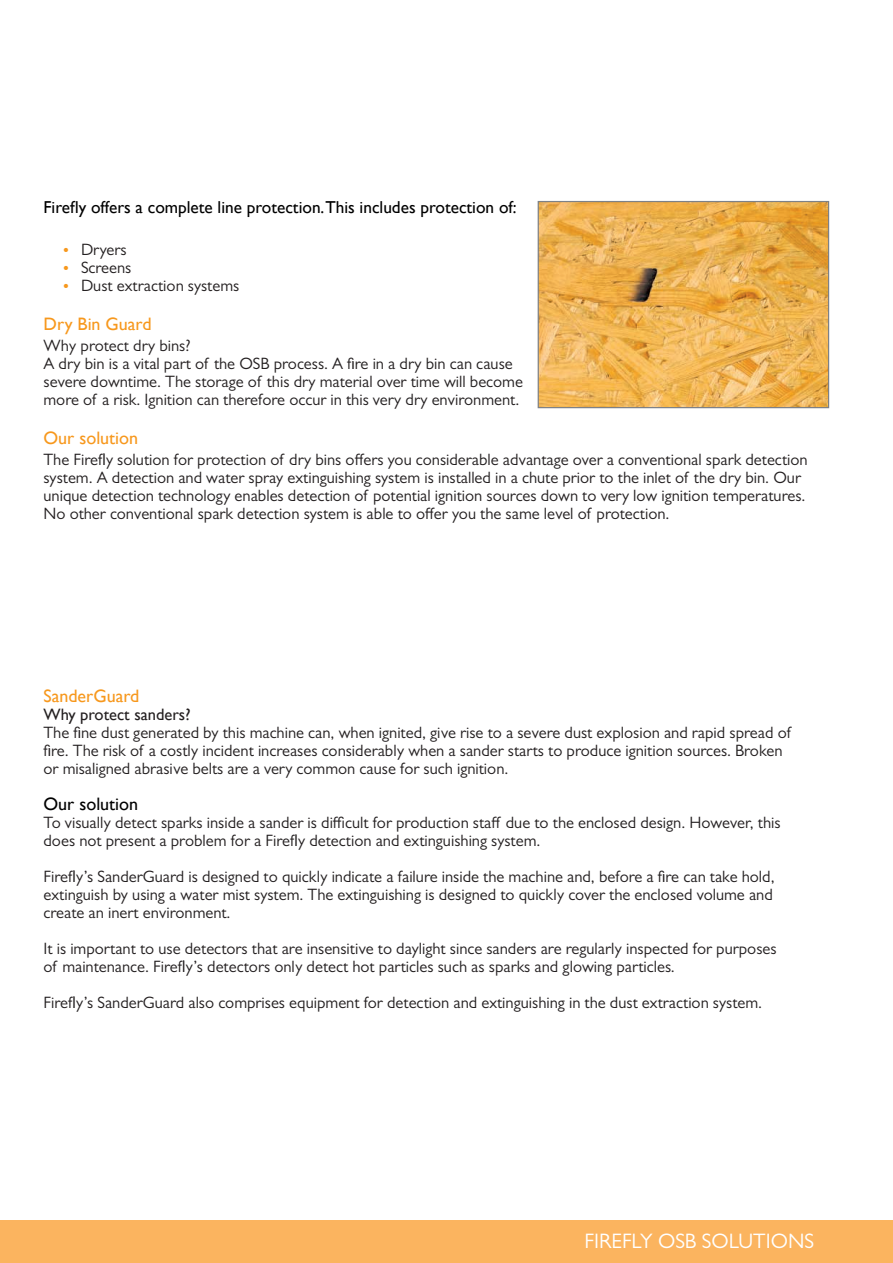
<style>
.page{position:relative;width:893px;height:1263px;background:#fff}
.page>*{position:absolute;margin:0;border:0;box-sizing:border-box;transform-origin:0 0}
.t1{font:21px "Gill Sans MT Pro";color:#fff}
.t2{font:18px "Gill Sans";color:#f7981d}
.t3{font:18px "Gill Sans";color:#000}
.t4{font:17.25px "Gill Sans";color:#000}
.t5{font:16.5px/18px "Gill Sans MT Pro";color:#231f20}
.t6{font:16.5px "Gill Sans";color:#231f20}
.s1{font-family:"Adobe Garamond";font-size:15px;color:#f7981d}
</style>
<div class="page">
<img style="left:540px;top:203px;width:287px;height:203px">
<div style="left:538px;top:201px;width:291px;height:207px;border:1px solid #7d8187"></div>
<div style="left:0;top:1220px;width:893px;height:43px;background:#fbb45f"></div>
<p class="t4" style="left:44px;top:197px;width:475px">Firefly offers a complete line protection.This includes protection of:</p>
<p class="t5" style="left:63px;top:240px;width:65px"><span class="s1">•</span> Dryers</p>
<p class="t5" style="left:63px;top:258px;width:70px"><span class="s1">•</span> Screens</p>
<p class="t5" style="left:63px;top:276px;width:178px"><span class="s1">•</span> Dust extraction systems</p>
<p class="t2" style="left:44px;top:313px;width:110px">Dry Bin Guard</p>
<p class="t5" style="left:44px;top:336px;width:481px">Why protect dry bins?<br>A dry bin is a vital part of the OSB process. A fire in a dry bin can cause severe downtime. The storage of this dry material over time will become more of a risk. Ignition can therefore occur in this very dry environment.</p>
<p class="t2" style="left:44px;top:427px;width:96px">Our solution</p>
<p class="t5" style="left:44px;top:450px;width:766px">The Firefly solution for protection of dry bins offers you considerable advantage over a conventional spark detection system. A detection and water spray extinguishing system is installed in a chute prior to the inlet of the dry bin. Our unique detection technology enables detection of potential ignition sources down to very low ignition temperatures.<br>No other conventional spark detection system is able to offer you the same level of protection.</p>
<p class="t2" style="left:44px;top:685px;width:97px">SanderGuard</p>
<p class="t6" style="left:44px;top:705px;width:149px">Why protect sanders?</p>
<p class="t5" style="left:44px;top:723px;width:749px">The fine dust generated by this machine can, when ignited, give rise to a severe dust explosion and rapid spread of fire. The risk of a costly incident increases considerably when a sander starts to produce ignition sources. Broken or misaligned abrasive belts are a very common cause for such ignition.</p>
<p class="t3" style="left:44px;top:793px;width:96px">Our solution</p>
<p class="t5" style="left:44px;top:813px;width:739px">To visually detect sparks inside a sander is difficult for production staff due to the enclosed design. However, this does not present a problem for a Firefly detection and extinguishing system.</p>
<p class="t5" style="left:44px;top:867px;width:733px;text-align:justify">Firefly’s SanderGuard is designed to quickly indicate a failure inside the machine and, before a fire can take hold, extinguish by using a water mist system. The extinguishing is designed to quickly cover the enclosed volume and create an inert environment.</p>
<p class="t5" style="left:44px;top:939px;width:735px">It is important to use detectors that are insensitive to daylight since sanders are regularly inspected for purposes of maintenance. Firefly’s detectors only detect hot particles such as sparks and glowing particles.</p>
<p class="t5" style="left:44px;top:993px;width:720px">Firefly’s SanderGuard also comprises equipment for detection and extinguishing in the dust extraction system.</p>
<p class="t1" style="left:584px;top:1228px;width:231px">FIREFLY OSB SOLUTIONS</p>
</div>
